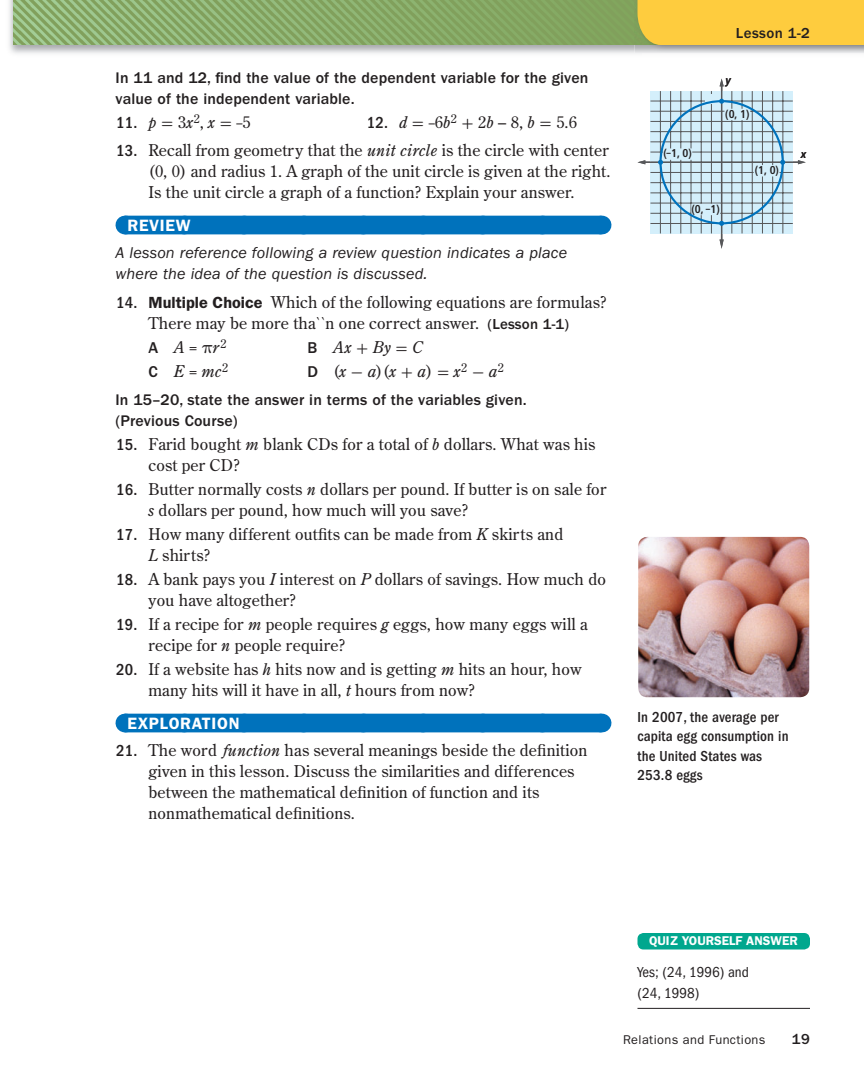
<style>
.page{position:relative;width:864px;height:1080px;background:#fff}
.page>*{position:absolute;margin:0;border:0;box-sizing:border-box;transform-origin:0 0}
.t1{font:600 16.5px "ITC Franklin Gothic Std";letter-spacing:.04em;color:#fff}
.t2{font:500 condensed 16.5px "ITC Franklin Gothic Std";color:#231f20}
.t3{font:16.2px/21px "Century Old Style Std";letter-spacing:.01em;color:#231f20}
.t4{font:italic 16.2px/21px "ITC Franklin Gothic Std";letter-spacing:.01em;color:#231f20}
.t5{font:italic 16.2px "Century Old Style Std";color:#231f20}
.t6{font:500 15.9px/21px "ITC Franklin Gothic Std";letter-spacing:.01em;color:#231f20}
.t7{font:500 condensed 15px/19.5px "ITC Franklin Gothic Std";letter-spacing:.01em;color:#231f20}
.t8{font:condensed 15px/21px "ITC Franklin Gothic Std";color:#231f20}
.t9{font:500 15px "ITC Franklin Gothic Std";letter-spacing:.025em;color:#231f20}
.t10{font:12.75px "ITC Franklin Gothic Std";letter-spacing:.03em;color:#231f20}
.t11{font:600 12.75px "ITC Franklin Gothic Std";color:#fff}
.t12{font:700 condensed 11.4px "Frutiger LT Std";color:#231f20}
.t13{font:italic 700 11.4px "Frutiger LT Std";color:#231f20;scale:.85 1}
.s1{font-family:"Century Old Style Std";font-weight:400;font-style:italic;font-stretch:normal;font-size:16.2px}
.s2{font-family:"Uni Math";font-weight:400;font-stretch:normal;font-size:16.2px}
.s3{font-family:"Century Old Style Std";font-weight:400;font-stretch:normal;font-size:16.2px}
.s4{font-family:"ITC Franklin Gothic Std";font-weight:500;font-stretch:condensed;font-size:16.5px}
.s5{font-style:italic}
.s6{font-family:"Uni Math"}
.s7{font-family:"ITC Franklin Gothic Std";font-weight:600}
.s8{font-family:"ITC Franklin Gothic Std";font-weight:500;font-size:15px}
.s9{font-family:"ITC Franklin Gothic Std";font-weight:500;font-style:normal}
.s10{font-style:normal}
.s11{font-family:"Uni Math";font-style:normal}
.s12{font-family:"Math Pi One";font-stretch:normal}
</style>
<div class="page">
<img style="left:9px;top:0;width:633px;height:54px">
<img style="left:14px;top:0;width:620px;height:45px">
<div style="left:124px;top:216px;width:478px;height:18px;background:#0072bc"></div>
<div style="left:124px;top:714px;width:478px;height:18px;background:#0072bc"></div>
<svg style="left:650px;top:91px;width:143px;height:143px;background:#c5e1ee"></svg>
<hr style="left:644px;top:162px;width:156px;height:1px;background:#57585a">
<svg style="left:798px;top:160px;width:8px;height:4px"></svg>
<svg style="left:638px;top:160px;width:7px;height:4px"></svg>
<hr style="left:721px;top:85px;width:1px;height:156px;background:#57585a">
<svg style="left:720px;top:240px;width:4px;height:9px"></svg>
<svg style="left:720px;top:79px;width:4px;height:7px"></svg>
<hr style="left:650px;top:172px;width:143px;height:1px;background:#57585a">
<hr style="left:650px;top:213px;width:143px;height:1px;background:#57585a">
<hr style="left:650px;top:111px;width:143px;height:1px;background:#57585a">
<hr style="left:650px;top:193px;width:143px;height:1px;background:#57585a">
<hr style="left:650px;top:203px;width:143px;height:1px;background:#57585a">
<hr style="left:650px;top:182px;width:143px;height:1px;background:#57585a">
<hr style="left:650px;top:152px;width:143px;height:1px;background:#57585a">
<hr style="left:650px;top:142px;width:143px;height:1px;background:#57585a">
<hr style="left:650px;top:131px;width:143px;height:1px;background:#57585a">
<hr style="left:650px;top:101px;width:143px;height:1px;background:#57585a">
<hr style="left:650px;top:223px;width:143px;height:1px;background:#57585a">
<hr style="left:650px;top:121px;width:143px;height:1px;background:#57585a">
<hr style="left:732px;top:91px;width:1px;height:142px;background:#57585a">
<hr style="left:772px;top:91px;width:1px;height:142px;background:#57585a">
<hr style="left:670px;top:91px;width:1px;height:142px;background:#57585a">
<hr style="left:752px;top:91px;width:1px;height:142px;background:#57585a">
<hr style="left:762px;top:91px;width:1px;height:142px;background:#57585a">
<hr style="left:742px;top:91px;width:1px;height:142px;background:#57585a">
<hr style="left:711px;top:91px;width:1px;height:142px;background:#57585a">
<hr style="left:701px;top:91px;width:1px;height:142px;background:#57585a">
<hr style="left:691px;top:91px;width:1px;height:142px;background:#57585a">
<hr style="left:660px;top:91px;width:1px;height:142px;background:#57585a">
<hr style="left:783px;top:91px;width:1px;height:142px;background:#57585a">
<hr style="left:681px;top:91px;width:1px;height:142px;background:#57585a">
<div style="left:705px;top:94px;width:15px;height:10px;background:#d4effb"></div>
<div style="left:691px;top:204px;width:29px;height:11px;background:#d4effb"></div>
<div style="left:754px;top:165px;width:26px;height:12px;background:#d4effb"></div>
<div style="left:663px;top:148px;width:29px;height:12px;background:#d4effb"></div>
<div style="left:724px;top:109px;width:26px;height:11px;background:#d4effb"></div>
<div style="left:659px;top:100px;width:125px;height:124px;border:2px solid #0072bc;border-radius:50%"></div>
<hr style="left:638px;top:1008px;width:172px;height:1px;background:#231f20">
<div style="left:638px;top:933px;width:172px;height:17px;background:#00a78e;border-radius:6px"></div>
<img style="left:638px;top:537px;width:171px;height:160px;border-radius:9px">
<div style="left:638px;top:0;width:226px;height:45px;background:#fecc3e"></div>
<p class="t6" style="left:116px;top:68px;width:475px">In 11 and 12, find the value of the dependent variable for the given value of the independent variable.</p>
<p class="t2" style="left:116px;top:117px;width:136px">11. <span class="s1">p</span> <span class="s2">=</span> <span class="s3">3</span><span class="s1">x</span><sup>2</sup><span class="s3">,</span> <span class="s1">x</span> <span class="s2">= –</span><span class="s3">5</span></p>
<p class="t3" style="left:367px;top:113px;width:212px"><span class="s4">12.</span> <span class="s5">d</span> <span class="s6">= –</span>6<span class="s5">b</span><sup>2</sup> <span class="s6">+</span> 2<span class="s5">b</span> – 8, <span class="s5">b</span> <span class="s6">=</span> 5.6</p>
<p class="t3" style="left:148px;top:141px;width:463px;text-align:justify;text-indent:-32px"><span class="s4">13.</span> Recall from geometry that the <span class="s5">unit circle</span> is the circle with center (0, 0) and radius 1. A graph of the unit circle is given at the right.<br>Is the unit circle a graph of a function? Explain your answer.</p>
<p class="t1" style="left:128px;top:219px;width:65px">REVIEW</p>
<p class="t4" style="left:116px;top:244px;width:453px">A lesson reference following a review question indicates a place where the idea of the question is discussed.</p>
<p class="t3" style="left:116px;top:293px;width:492px;text-align:center"><span class="s4">14.</span> <span class="s7">Multiple Choice</span> Which of the following equations are formulas?<br>There may be more tha``n one correct answer. <span class="s8">(Lesson 1-1)</span></p>
<p class="t5" style="left:148px;top:341px;width:80px"><span class="s9">A</span> A <span class="s10">=</span> <span class="s11">π</span>r<sup>2</sup></p>
<p class="t5" style="left:308px;top:341px;width:117px"><span class="s9">B</span> Ax<span class="s11">+</span>By<span class="s11">=</span>C</p>
<p class="t5" style="left:149px;top:365px;width:81px"><span class="s9">C</span> E <span class="s10">=</span> mc<sup>2</sup></p>
<p class="t5" style="left:308px;top:365px;width:198px"><span class="s9">D</span> <span class="s10">(</span>x <span class="s11">-</span>a<span class="s10">)(</span>x <span class="s11">+</span>a<span class="s10">)</span> <span class="s11">=</span>x<sup>2</sup> <span class="s11">-</span>a<sup>2</sup></p>
<p class="t6" style="left:116px;top:391px;width:413px">In 15–20, state the answer in terms of the variables given. (Previous Course)</p>
<p class="t3" style="left:149px;top:435px;width:449px;text-indent:-32px"><span class="s4">15.</span> Farid bought <span class="s5">m</span> blank CDs for a total of <span class="s5">b</span> dollars. What was his cost per CD?</p>
<p class="t3" style="left:149px;top:480px;width:459px;text-indent:-32px"><span class="s4">16.</span> Butter normally costs <span class="s5">n</span> dollars per pound. If butter is on sale for <span class="s5">s</span> dollars per pound, how much will you save?</p>
<p class="t3" style="left:149px;top:525px;width:416px;text-indent:-32px"><span class="s4">17.</span> How many different outfits can be made from <span class="s5">K</span> skirts and<br><span class="s5">L</span> shirts?</p>
<p class="t3" style="left:149px;top:570px;width:459px;text-indent:-32px"><span class="s4">18.</span> A bank pays you <span class="s5">I</span> interest on <span class="s5">P</span> dollars of savings. How much do you have altogether?</p>
<p class="t3" style="left:149px;top:615px;width:441px;text-indent:-32px"><span class="s4">19.</span> If a recipe for <span class="s5">m</span> people requires <span class="s5">g</span> eggs, how many eggs will a recipe for <span class="s5">n</span> people require?</p>
<p class="t3" style="left:149px;top:660px;width:435px;text-indent:-32px"><span class="s4">20.</span> If a website has <span class="s5">h</span> hits now and is getting <span class="s5">m</span> hits an hour, how many hits will it have in all, <span class="s5">t</span> hours from now?</p>
<p class="t1" style="left:128px;top:717px;width:114px">EXPLORATION</p>
<p class="t3" style="left:149px;top:741px;width:441px;text-indent:-32px"><span class="s4">21.</span> The word <span class="s5">function</span> has several meanings beside the definition given in this lesson. Discuss the similarities and differences between the mathematical definition of function and its nonmathematical definitions.</p>
<p class="t9" style="left:736px;top:27px;width:76px">Lesson 1-2</p>
<p class="t13" style="left:726px;top:74px;width:8px">y</p>
<p class="t12" style="left:663px;top:149px;width:30px">(<span class="s12">-</span>1, 0)</p>
<p class="t12" style="left:725px;top:109px;width:26px">(0, 1)</p>
<p class="t12" style="left:755px;top:165px;width:26px">(1, 0)</p>
<p class="t12" style="left:691px;top:204px;width:30px">(0, <span class="s12">-</span>1)</p>
<p class="t13" style="left:801px;top:148px;width:8px">x</p>
<p class="t7" style="left:638px;top:708px;width:153px">In 2007, the average per capita egg consumption in the United States was<br>253.8 eggs</p>
<p class="t11" style="left:649px;top:937px;width:150px">QUIZ YOURSELF ANSWER</p>
<p class="t8" style="left:638px;top:962px;width:113px">Yes; (24, 1996) and (24, 1998)</p>
<p class="t10" style="left:623px;top:1035px;width:144px">Relations and Functions</p>
<p class="t9" style="left:792px;top:1034px;width:20px">19</p>
</div>
